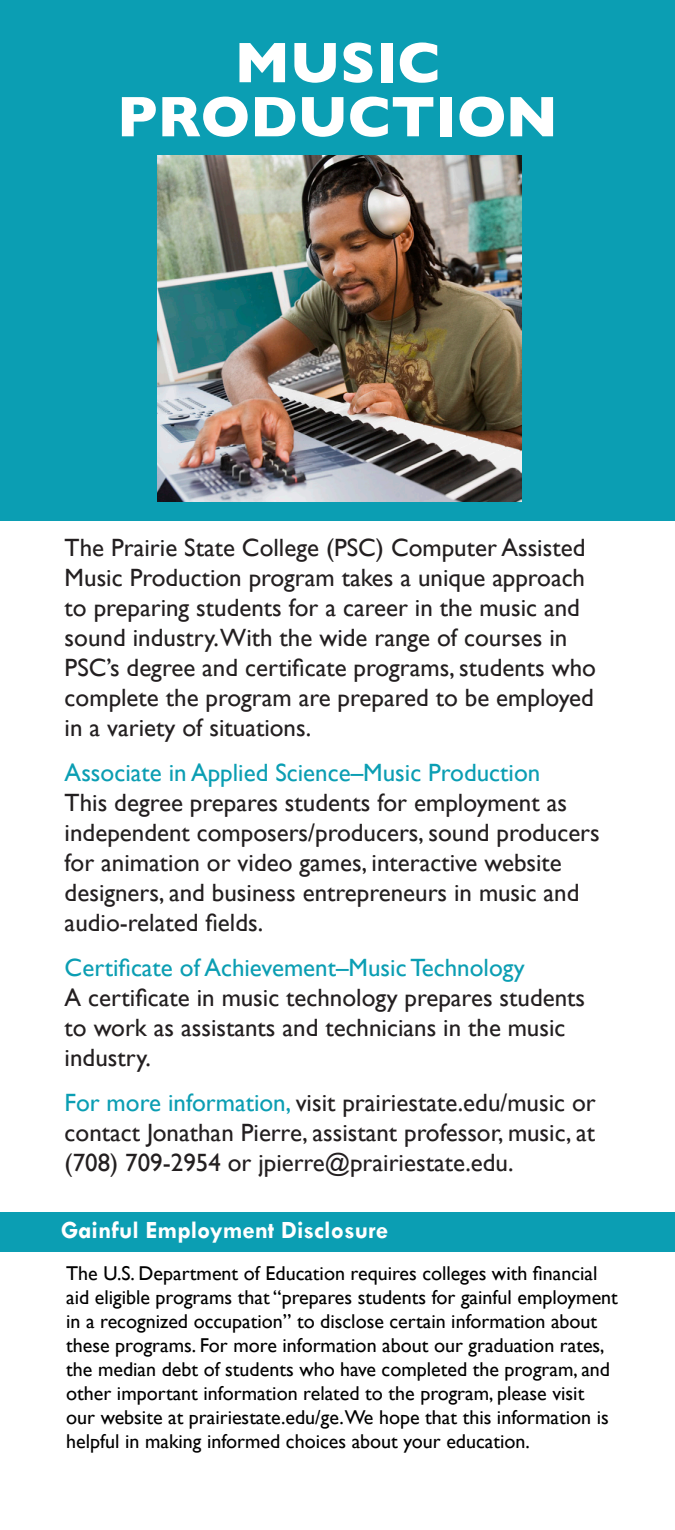
<style>
.page{position:relative;width:675px;height:1530px;background:#fff}
.page>*{position:absolute;margin:0;border:0;box-sizing:border-box;transform-origin:0 0}
.t1{font:700 58px/54px "Gill Sans";color:#fff;text-align:center}
.t2{font:25px/30px "Gill Sans";color:#231f20}
.t3{font:25px "Gill Sans";color:#0b9eb3}
.t4{font:700 25px "Tw Cen";color:#fff}
.t5{font:20px/24px "Gill Sans";color:#000}
.s1{color:#0b9eb3}
</style>
<div class="page">
<div style="left:0;top:0;width:675px;height:520px;background:#0b9eb3"></div>
<img style="left:157px;top:156px;width:365px;height:345px">
<div style="left:0;top:1212px;width:675px;height:39px;background:#0b9eb3"></div>
<p class="t1" style="left:117px;top:34px;width:443px">MUSIC<br>PRODUCTION</p>
<p class="t2" style="left:65px;top:532px;width:533px">The Prairie State College (PSC) Computer Assisted Music Production program takes a unique approach to preparing students for a career in the music and sound industry.With the wide range of courses in PSC’s degree and certificate programs, students who complete the program are prepared to be employed in a variety of situations.</p>
<p class="t3" style="left:65px;top:758px;width:477px">Associate in Applied Science–Music Production</p>
<p class="t2" style="left:65px;top:787px;width:537px">This degree prepares students for employment as independent composers/producers, sound producers for animation or video games, interactive website designers, and business entrepreneurs in music and audio-related fields.</p>
<p class="t3" style="left:65px;top:953px;width:462px">Certificate of Achievement–Music Technology</p>
<p class="t2" style="left:65px;top:982px;width:522px">A certificate in music technology prepares students to work as assistants and technicians in the music industry.</p>
<p class="t2" style="left:65px;top:1087px;width:533px;text-align:justify"><span class="s1">For more information,</span> visit prairiestate.edu/music or contact Jonathan Pierre, assistant professor, music, at (708) 709-2954 or jpierre@prairiestate.edu.</p>
<p class="t4" style="left:61px;top:1215px;width:329px">Gainful Employment Disclosure</p>
<p class="t5" style="left:66px;top:1261px;width:553px">The U.S. Department of Education requires colleges with financial aid eligible programs that “prepares students for gainful employment in a recognized occupation” to disclose certain information about these programs. For more information about our graduation rates, the median debt of students who have completed the program, and other important information related to the program, please visit our website at prairiestate.edu/ge.We hope that this information is helpful in making informed choices about your education.</p>
</div>
